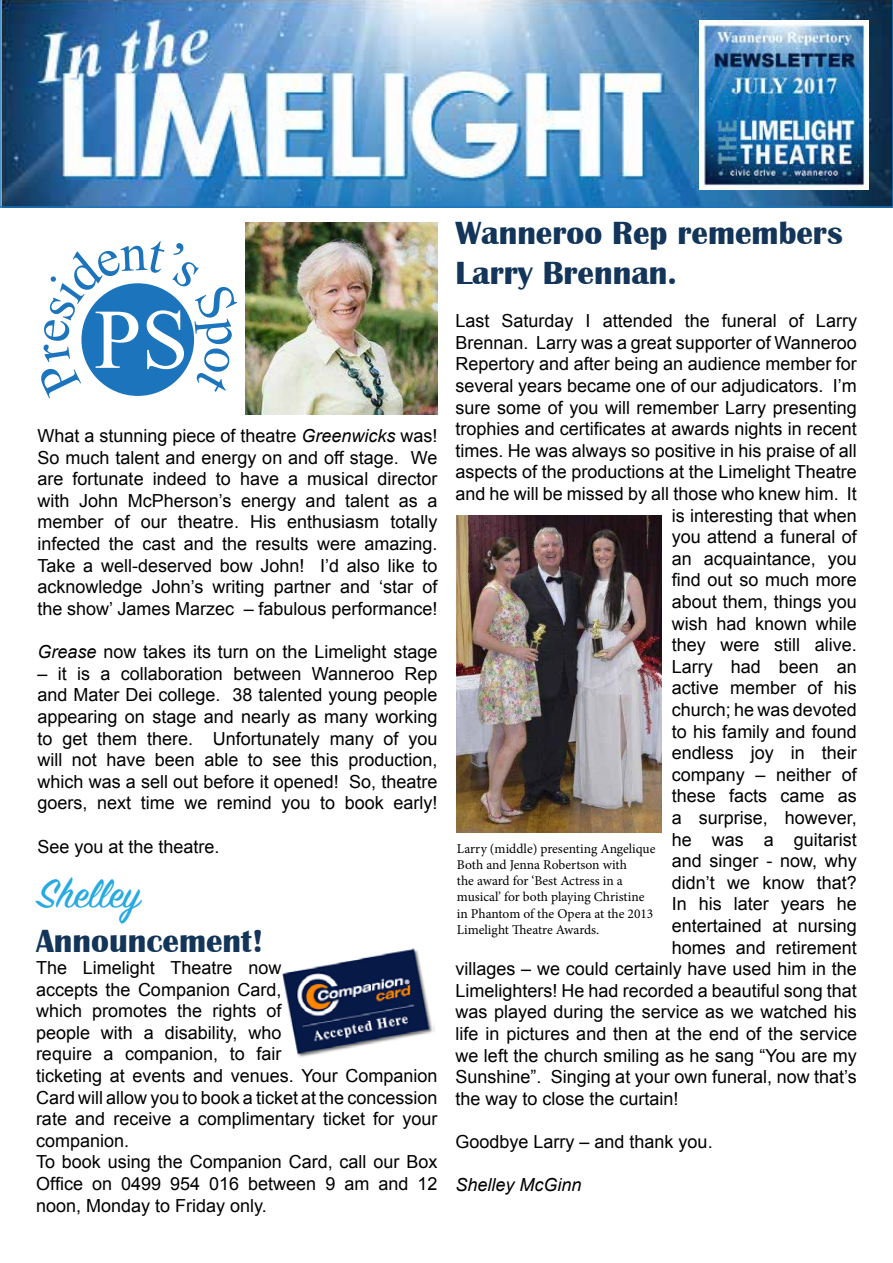
<style>
.page{position:relative;width:893px;height:1263px;background:#fff}
.page>*{position:absolute;margin:0;border:0;box-sizing:border-box;transform-origin:0 0}
.t1{font:84.9px "Times New Roman";color:#fff}
.t2{font:45px "Sign Painter House Script";color:#27aae1}
.t3{font:700 33px/39.6px "Britannic";color:#123559}
.t4{font:18px/21.6px "Arial";color:#000;text-align:justify}
.t5{font:italic 18px "Arial";color:#000}
.t6{font:13.5px/16.2px "Minion Pro";color:#000}
.s1{font-style:italic}
</style>
<div class="page">
<img style="left:0;top:0;width:893px;height:208px">
<img style="left:245px;top:222px;width:192px;height:192px">
<img style="left:700px;top:20px;width:169px;height:169px">
<img style="left:457px;top:515px;width:204px;height:317px">
<img style="left:282px;top:948px;width:152px;height:110px">
<svg style="left:81px;top:283px;width:114px;height:113px"></svg>
<h1 class="t1" style="left:94px;top:282px;width:96px">PS</h1>
<p class="t4" style="left:38px;top:425px;width:401px">What a stunning piece of theatre <span class="s1">Greenwicks</span> was!<br>So much talent and energy on and off stage. We are fortunate indeed to have a musical director with John McPherson’s energy and talent as a member of our theatre. His enthusiasm totally infected the cast and the results were amazing.<br>Take a well-deserved bow John! I’d also like to acknowledge John’s writing partner and ‘star of the show’ James Marzec – fabulous performance!</p>
<p class="t4" style="left:38px;top:641px;width:401px"><span class="s1">Grease</span> now takes its turn on the Limelight stage</p>
<p class="t4" style="left:38px;top:663px;width:401px">– it is a collaboration between Wanneroo Rep and Mater Dei college. 38 talented young people appearing on stage and nearly as many working to get them there. Unfortunately many of you will not have been able to see this production, which was a sell out before it opened! So, theatre goers, next time we remind you to book early!</p>
<p class="t4" style="left:38px;top:835px;width:184px">See you at the theatre.</p>
<h2 class="t2" style="left:38px;top:865px;width:105px">Shelley</h2>
<h3 class="t3" style="left:36px;top:922px;width:229px">Announcement!</h3>
<p class="t4" style="left:36px;top:957px;width:403px;text-align:left">The Limelight Theatre now<br>accepts the Companion Card,<br>which promotes the rights of<br>people with a disability, who<br>require a companion, to fair<br>ticketing at events and venues. Your Companion Card will allow you to book a ticket at the concession rate and receive a complimentary ticket for your companion.<br>To book using the Companion Card, call our Box Office on 0499 954 016 between 9 am and 12 noon, Monday to Friday only.</p>
<h3 class="t3" style="left:455px;top:214px;width:389px">Wanneroo Rep remembers<br>Larry Brennan.</h3>
<p class="t4" style="left:455px;top:310px;width:403px">Last Saturday I attended the funeral of Larry</p>
<p class="t4" style="left:455px;top:332px;width:403px">Brennan. Larry was a great supporter of Wanneroo</p>
<p class="t4" style="left:455px;top:353px;width:403px">Repertory and after being an audience member for</p>
<p class="t4" style="left:455px;top:375px;width:403px">several years became one of our adjudicators. I’m</p>
<p class="t4" style="left:455px;top:397px;width:403px">sure some of you will remember Larry presenting</p>
<p class="t4" style="left:455px;top:418px;width:403px">trophies and certificates at awards nights in recent</p>
<p class="t4" style="left:455px;top:440px;width:403px">times. He was always so positive in his praise of all</p>
<p class="t4" style="left:455px;top:461px;width:403px">aspects of the productions at the Limelight Theatre</p>
<p class="t4" style="left:455px;top:483px;width:403px">and he will be missed by all those who knew him. It</p>
<p class="t4" style="left:672px;top:505px;width:187px">is interesting that when</p>
<p class="t4" style="left:672px;top:526px;width:187px">you attend a funeral of</p>
<p class="t4" style="left:672px;top:548px;width:187px">an acquaintance, you</p>
<p class="t4" style="left:672px;top:569px;width:187px">find out so much more</p>
<p class="t4" style="left:672px;top:591px;width:187px">about them, things you</p>
<p class="t4" style="left:672px;top:613px;width:187px">wish had known while</p>
<p class="t4" style="left:672px;top:634px;width:187px">they were still alive.</p>
<p class="t4" style="left:672px;top:656px;width:187px">Larry had been an</p>
<p class="t4" style="left:672px;top:677px;width:187px">active member of his</p>
<p class="t4" style="left:672px;top:699px;width:187px">church; he was devoted</p>
<p class="t4" style="left:672px;top:721px;width:187px">to his family and found</p>
<p class="t4" style="left:672px;top:742px;width:187px">endless joy in their</p>
<p class="t4" style="left:672px;top:764px;width:187px">company – neither of</p>
<p class="t4" style="left:672px;top:785px;width:187px">these facts came as</p>
<p class="t4" style="left:672px;top:807px;width:187px">a surprise, however,</p>
<p class="t4" style="left:672px;top:829px;width:187px">he was a guitarist</p>
<p class="t4" style="left:672px;top:850px;width:187px">and singer - now, why</p>
<p class="t4" style="left:672px;top:872px;width:187px">didn’t we know that?</p>
<p class="t4" style="left:672px;top:893px;width:187px">In his later years he</p>
<p class="t4" style="left:672px;top:915px;width:187px">entertained at nursing</p>
<p class="t4" style="left:672px;top:937px;width:187px">homes and retirement</p>
<p class="t4" style="left:455px;top:958px;width:403px">villages – we could certainly have used him in the</p>
<p class="t4" style="left:455px;top:980px;width:403px">Limelighters! He had recorded a beautiful song that</p>
<p class="t4" style="left:455px;top:1001px;width:403px">was played during the service as we watched his</p>
<p class="t4" style="left:455px;top:1023px;width:403px">life in pictures and then at the end of the service</p>
<p class="t4" style="left:455px;top:1045px;width:403px">we left the church smiling as he sang “You are my</p>
<p class="t4" style="left:455px;top:1066px;width:403px">Sunshine”. Singing at your own funeral, now that’s</p>
<p class="t4" style="left:455px;top:1088px;width:225px">the way to close the curtain!</p>
<p class="t4" style="left:455px;top:1131px;width:259px">Goodbye Larry – and thank you.</p>
<p class="t5" style="left:455px;top:1173px;width:128px">Shelley McGinn</p>
<p class="t6" style="left:457px;top:840px;width:200px">Larry (middle) presenting Angelique<br>Both and Jenna Robertson with<br>the award for ‘Best Actress in a musical’ for both playing Christine in Phantom of the Opera at the 2013<br>Limelight Theatre Awards.</p>
</div>
